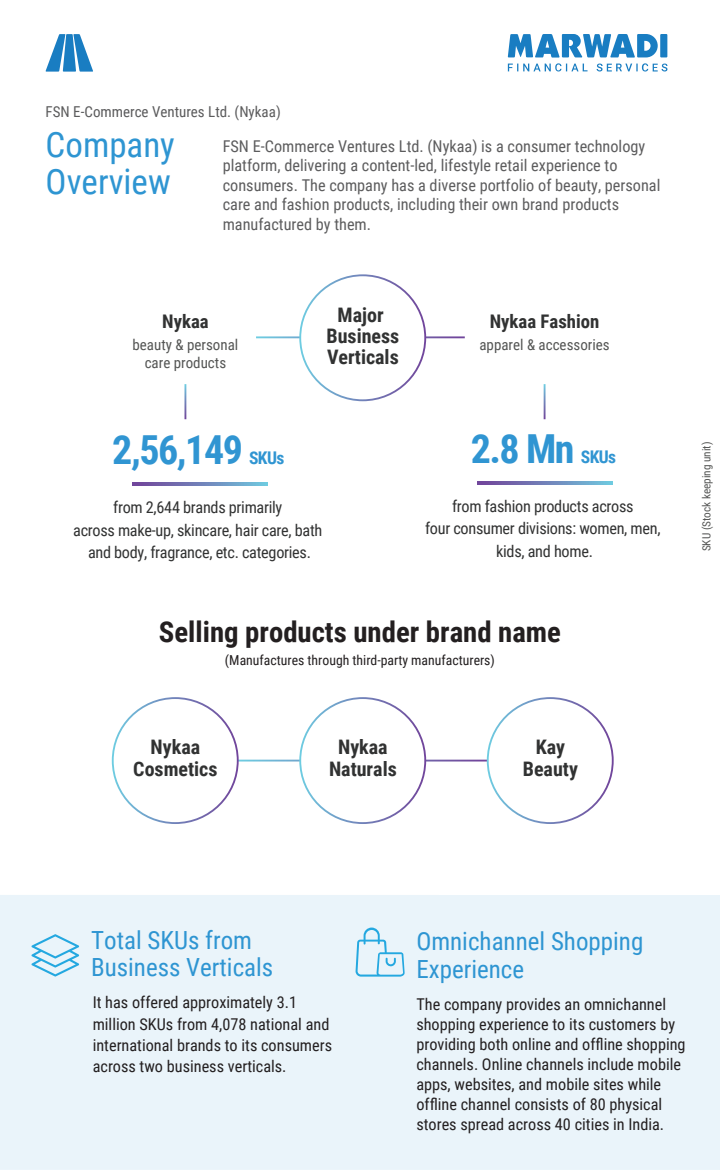
<style>
.page{position:relative;width:720px;height:1170px;background:#fff}
.page>*{position:absolute;margin:0;border:0;box-sizing:border-box;transform-origin:0 0}
.t1{font:700 40px "Roboto Condensed";letter-spacing:-.035em;color:#3095d2}
.t2{font:35px/37.5px "Roboto Condensed";color:#2e95d2}
.t3{font:700 28.75px "Roboto Condensed";color:#231f20}
.t4{font:25px/27.5px "Roboto Condensed";color:#2e95d2}
.t5{font:700 20px/21.2px "Roboto Condensed";color:#313232;text-align:center}
.t6{font:700 18.75px "Roboto Condensed";color:#313232}
.t7{font:700 17.5px "Roboto Condensed";letter-spacing:-.035em;color:#3095d2}
.t8{font:16.25px/20px "Roboto Condensed";color:#231f20}
.t9{font:16.25px/19.5px "Roboto Condensed";color:#5c5c5d}
.t10{font:16.25px/22.5px "Roboto Condensed";letter-spacing:-.02em;color:#313232;text-align:center}
.t11{font:15px/17.5px "Roboto Condensed";color:#545554;text-align:center}
.t12{font:15px "Roboto Condensed";color:#5b5b5c}
.t13{font:13.75px "Roboto Condensed";color:#231f20}
.t14{font:11.25px "Roboto Condensed";color:#545554}
</style>
<div class="page">
<div style="left:0;top:895px;width:720px;height:275px;background:#eaf4fa"></div>
<svg style="left:356px;top:928px;width:49px;height:49px"></svg>
<svg style="left:31px;top:934px;width:48px;height:43px"></svg>
<svg style="left:477px;top:482px;width:135px;height:2px"></svg>
<svg style="left:132px;top:483px;width:135px;height:2px"></svg>
<svg style="left:508px;top:34px;width:159px;height:38px"></svg>
<svg style="left:46px;top:34px;width:47px;height:38px"></svg>
<p class="t12" style="left:46px;top:101px;width:237px">FSN E-Commerce Ventures Ltd. (Nykaa)</p>
<h2 class="t2" style="left:46px;top:124px;width:131px">Company<br>Overview</h2>
<p class="t9" style="left:223px;top:136px;width:439px">FSN E-Commerce Ventures Ltd. (Nykaa) is a consumer technology platform, delivering a content-led, lifestyle retail experience to consumers. The company has a diverse portfolio of beauty, personal care and fashion products, including their own brand products manufactured by them.</p>
<p class="t6" style="left:162px;top:308px;width:48px">Nykaa</p>
<p class="t11" style="left:133px;top:336px;width:107px">beauty &amp; personal care products</p>
<h1 class="t1" style="left:112px;top:422px;width:132px">2,56,149</h1>
<p class="t7" style="left:249px;top:445px;width:37px">SKUs</p>
<p class="t5" style="left:327px;top:303px;width:74px">Major<br>Business<br>Verticals</p>
<p class="t6" style="left:490px;top:308px;width:111px">Nykaa Fashion</p>
<p class="t11" style="left:479px;top:336px;width:132px">apparel &amp; accessories</p>
<h1 class="t1" style="left:471px;top:420px;width:105px">2.8 Mn</h1>
<p class="t7" style="left:581px;top:444px;width:37px">SKUs</p>
<p class="t10" style="left:73px;top:495px;width:251px">from 2,644 brands primarily<br>across make-up, skincare, hair care, bath and body, fragrance, etc. categories.</p>
<p class="t10" style="left:425px;top:494px;width:237px">from fashion products across<br>four consumer divisions: women, men, kids, and home.</p>
<h3 class="t3" style="left:159px;top:612px;width:404px">Selling products under brand name</h3>
<p class="t13" style="left:225px;top:650px;width:271px">(Manufactures through third-party manufacturers)</p>
<p class="t5" style="left:133px;top:736px;width:86px">Nykaa<br>Cosmetics</p>
<p class="t5" style="left:329px;top:736px;width:69px">Nykaa<br>Naturals</p>
<p class="t5" style="left:523px;top:736px;width:57px">Kay<br>Beauty</p>
<p class="t14" style="left:699px;top:551px;width:111px;rotate:-90deg">SKU (Stock keeping unit)</p>
<h3 class="t4" style="left:91px;top:925px;width:184px">Total SKUs from<br>Business Verticals</h3>
<p class="t8" style="left:93px;top:991px;width:241px;line-height:21.2px">It has offered approximately 3.1 million SKUs from 4,078 national and international brands to its consumers across two business verticals.</p>
<h3 class="t4" style="left:416px;top:927px;width:228px">Omnichannel Shopping<br>Experience</h3>
<p class="t8" style="left:416px;top:993px;width:271px">The company provides an omnichannel shopping experience to its customers by providing both online and offline shopping channels. Online channels include mobile apps, websites, and mobile sites while offline channel consists of 80 physical stores spread across 40 cities in India.</p>
</div>
